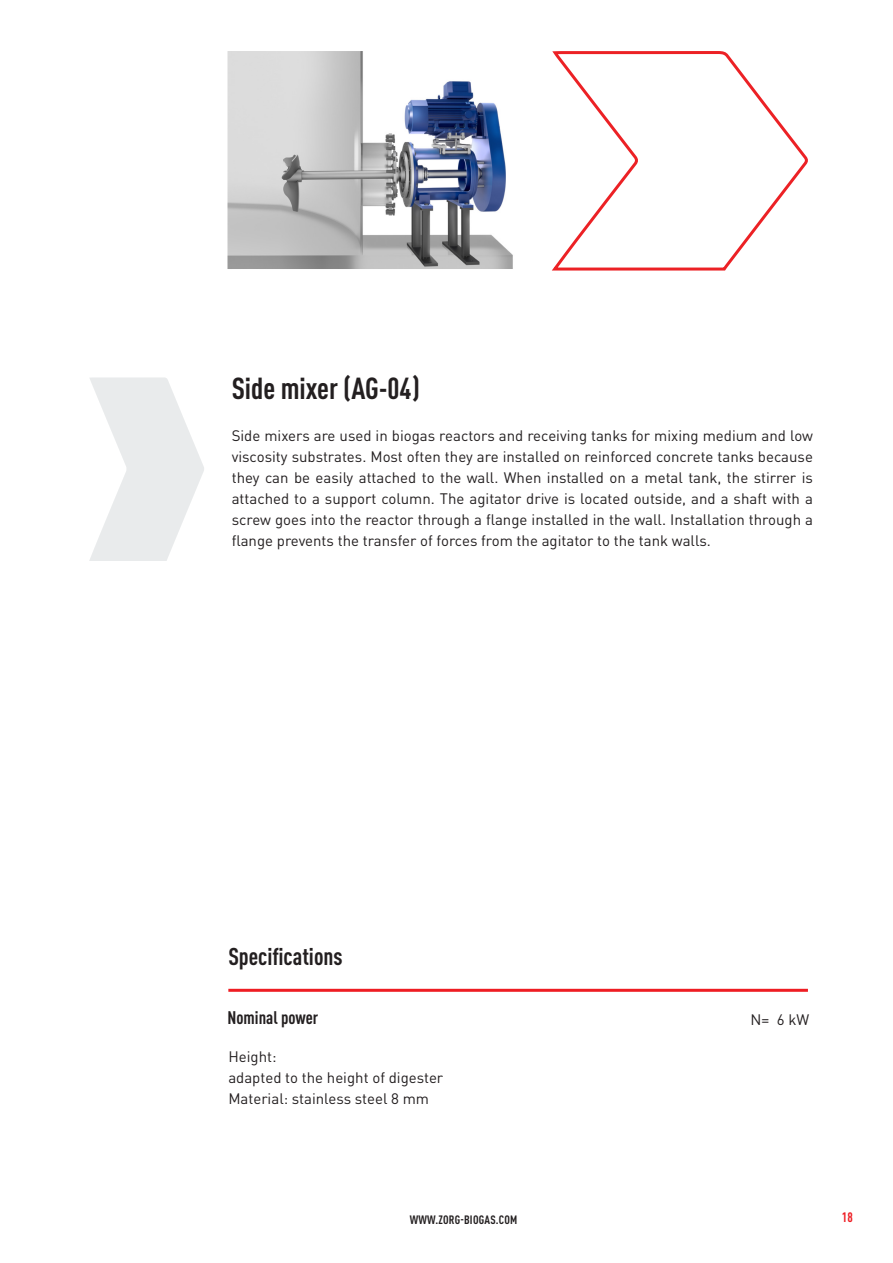
<style>
.page{position:relative;width:893px;height:1263px;background:#fff}
.page>*{position:absolute;margin:0;border:0;box-sizing:border-box;transform-origin:0 0}
.H_big{font:700 condensed 30px "DIN Pro";color:#231f20}
.H_big-2{font:700 condensed 24px "DIN Pro";color:#231f20}
.Тех_хар{font:700 condensed 18px "DIN Pro";color:#231f20}
.Main_text{font:15px/21px "DIN Pro";color:#231f20;text-align:justify}
.t1{font:700 condensed 13.5px "DIN Pro";color:#ee1d23}
.t2{font:700 condensed 12px "DIN Pro";letter-spacing:.02em;color:#231f20}
</style>
<div class="page">
<hr style="left:228px;top:989px;width:580px;height:3px;background:#ee1d23">
<svg style="left:89px;top:377px;width:115px;height:184px"></svg>
<img style="left:227px;top:51px;width:286px;height:218px">
<svg style="left:552px;top:51px;width:256px;height:220px"></svg>
<p class="H_big" style="left:232px;top:365px;width:189px">Side mixer (AG-04)</p>
<p class="Main_text" style="left:232px;top:424px;width:583px">Side mixers are used in biogas reactors and receiving tanks for mixing medium and low viscosity substrates. Most often they are installed on reinforced concrete tanks because they can be easily attached to the wall. When installed on a metal tank, the stirrer is attached to a support column. The agitator drive is located outside, and a shaft with a screw goes into the reactor through a flange installed in the wall. Installation through a flange prevents the transfer of forces from the agitator to the tank walls.</p>
<p class="H_big-2" style="left:228px;top:938px;width:116px">Specifications</p>
<p class="Тех_хар" style="left:227px;top:1004px;width:92px">Nominal power</p>
<p class="Main_text" style="left:228px;top:1045px;width:50px">Height:</p>
<p class="Main_text" style="left:228px;top:1066px;width:216px">adapted to the height of digester</p>
<p class="Main_text" style="left:228px;top:1087px;width:202px">Material: stainless steel 8 mm</p>
<p class="Main_text" style="left:751px;top:1008px;width:60px">N= 6 kW</p>
<p class="t2" style="left:410px;top:1210px;width:109px">WWW.ZORG-BIOGAS.COM</p>
<p class="t1" style="left:842px;top:1206px;width:12px">18</p>
</div>
